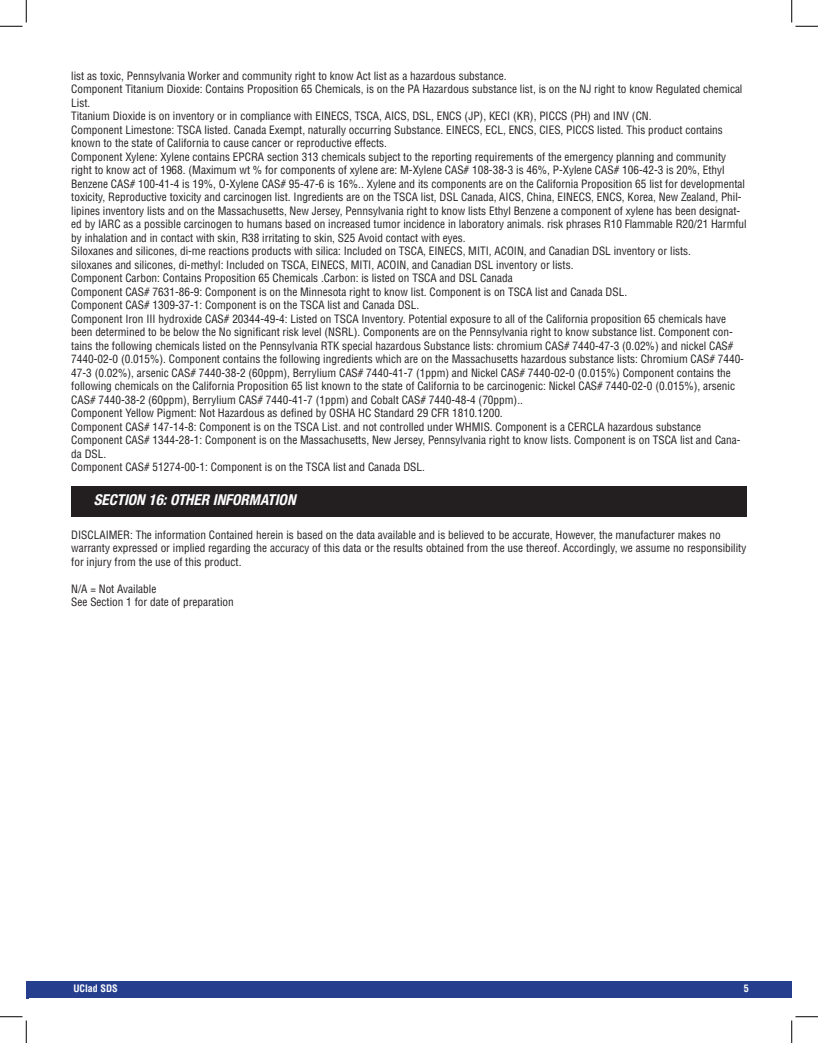
<style>
.page{position:relative;width:818px;height:1043px;background:#fff}
.page>*{position:absolute;margin:0;border:0;box-sizing:border-box;transform-origin:0 0}
.t1{font:italic 700 condensed 15px "Helvetica Neue LT Std";color:#fff}
.t2{font:condensed 11.25px/13.5px "Helvetica";color:#231f20}
.t3{font:700 condensed 10px "Helvetica";color:#fff}
</style>
<div class="page">
<div style="left:71px;top:486px;width:675px;height:31px;background:#231f20"></div>
<div style="left:26px;top:980px;width:765px;height:17px;background:#253f8e"></div>
<svg style="left:0;top:0;width:27px;height:27px"></svg>
<svg style="left:0;top:1016px;width:27px;height:26px"></svg>
<svg style="left:791px;top:0;width:27px;height:27px"></svg>
<svg style="left:791px;top:1016px;width:27px;height:26px"></svg>
<p class="t2" style="left:71px;top:69px;width:436px">list as toxic, Pennsylvania Worker and community right to know Act list as a hazardous substance.</p>
<p class="t2" style="left:71px;top:82px;width:672px">Component Titanium Dioxide: Contains Proposition 65 Chemicals, is on the PA Hazardous substance list, is on the NJ right to know Regulated chemical<br>List.</p>
<p class="t2" style="left:71px;top:109px;width:582px">Titanium Dioxide is on inventory or in compliance with EINECS, TSCA, AICS, DSL, ENCS (JP), KECI (KR), PICCS (PH) and INV (CN.</p>
<p class="t2" style="left:71px;top:123px;width:653px">Component Limestone: TSCA listed. Canada Exempt, naturally occurring Substance. EINECS, ECL, ENCS, CIES, PICCS listed. This product contains known to the state of California to cause cancer or reproductive effects.</p>
<p class="t2" style="left:71px;top:150px;width:677px">Component Xylene: Xylene contains EPCRA section 313 chemicals subject to the reporting requirements of the emergency planning and community right to know act of 1968. (Maximum wt % for components of xylene are: M-Xylene CAS# 108-38-3 is 46%, P-Xylene CAS# 106-42-3 is 20%, Ethyl Benzene CAS# 100-41-4 is 19%, O-Xylene CAS# 95-47-6 is 16%.. Xylene and its components are on the California Proposition 65 list for developmental toxicity, Reproductive toxicity and carcinogen list. Ingredients are on the TSCA list, DSL Canada, AICS, China, EINECS, ENCS, Korea, New Zealand, Phil&shy;lipines inventory lists and on the Massachusetts, New Jersey, Pennsylvania right to know lists Ethyl Benzene a component of xylene has been designat&shy;ed by IARC as a possible carcinogen to humans based on increased tumor incidence in laboratory animals. risk phrases R10 Flammable R20/21 Harmful by inhalation and in contact with skin, R38 irritating to skin, S25 Avoid contact with eyes.</p>
<p class="t2" style="left:71px;top:244px;width:621px">Siloxanes and silicones, di-me reactions products with silica: Included on TSCA, EINECS, MITI, ACOIN, and Canadian DSL inventory or lists.</p>
<p class="t2" style="left:71px;top:258px;width:503px">siloxanes and silicones, di-methyl: Included on TSCA, EINECS, MITI, ACOIN, and Canadian DSL inventory or lists.</p>
<p class="t2" style="left:71px;top:271px;width:443px">Component Carbon: Contains Proposition 65 Chemicals .Carbon: is listed on TSCA and DSL Canada</p>
<p class="t2" style="left:71px;top:285px;width:557px">Component CAS# 7631-86-9: Component is on the Minnesota right to know list. Component is on TSCA list and Canada DSL.</p>
<p class="t2" style="left:71px;top:298px;width:349px">Component CAS# 1309-37-1: Component is on the TSCA list and Canada DSL.</p>
<p class="t2" style="left:71px;top:312px;width:674px">Component Iron III hydroxide CAS# 20344-49-4: Listed on TSCA Inventory. Potential exposure to all of the California proposition 65 chemicals have been determined to be below the No significant risk level (NSRL). Components are on the Pennsylvania right to know substance list. Component con&shy;tains the following chemicals listed on the Pennsylvania RTK special hazardous Substance lists: chromium CAS# 7440-47-3 (0.02%) and nickel CAS# 7440-02-0 (0.015%). Component contains the following ingredients which are on the Massachusetts hazardous substance lists: Chromium CAS# 7440- 47-3 (0.02%), arsenic CAS# 7440-38-2 (60ppm), Berrylium CAS# 7440-41-7 (1ppm) and Nickel CAS# 7440-02-0 (0.015%) Component contains the following chemicals on the California Proposition 65 list known to the state of California to be carcinogenic: Nickel CAS# 7440-02-0 (0.015%), arsenic CAS# 7440-38-2 (60ppm), Berrylium CAS# 7440-41-7 (1ppm) and Cobalt CAS# 7440-48-4 (70ppm)..</p>
<p class="t2" style="left:71px;top:406px;width:433px">Component Yellow Pigment: Not Hazardous as defined by OSHA HC Standard 29 CFR 1810.1200.</p>
<p class="t2" style="left:71px;top:420px;width:631px">Component CAS# 147-14-8: Component is on the TSCA List. and not controlled under WHMIS. Component is a CERCLA hazardous substance</p>
<p class="t2" style="left:71px;top:433px;width:670px">Component CAS# 1344-28-1: Component is on the Massachusetts, New Jersey, Pennsylvania right to know lists. Component is on TSCA list and Cana&shy;da DSL.</p>
<p class="t2" style="left:71px;top:460px;width:355px">Component CAS# 51274-00-1: Component is on the TSCA list and Canada DSL.</p>
<p class="t1" style="left:94px;top:490px;width:203px">SECTION 16: OTHER INFORMATION</p>
<p class="t2" style="left:71px;top:528px;width:676px">DISCLAIMER: The information Contained herein is based on the data available and is believed to be accurate, However, the manufacturer makes no warranty expressed or implied regarding the accuracy of this data or the results obtained from the use thereof. Accordingly, we assume no responsibility for injury from the use of this product.</p>
<p class="t2" style="left:71px;top:582px;width:87px">N/A = Not Available</p>
<p class="t2" style="left:71px;top:595px;width:164px">See Section 1 for date of preparation</p>
<p class="t3" style="left:73px;top:982px;width:46px">UClad SDS</p>
<p class="t3" style="left:743px;top:982px;width:6px">5</p>
</div>
